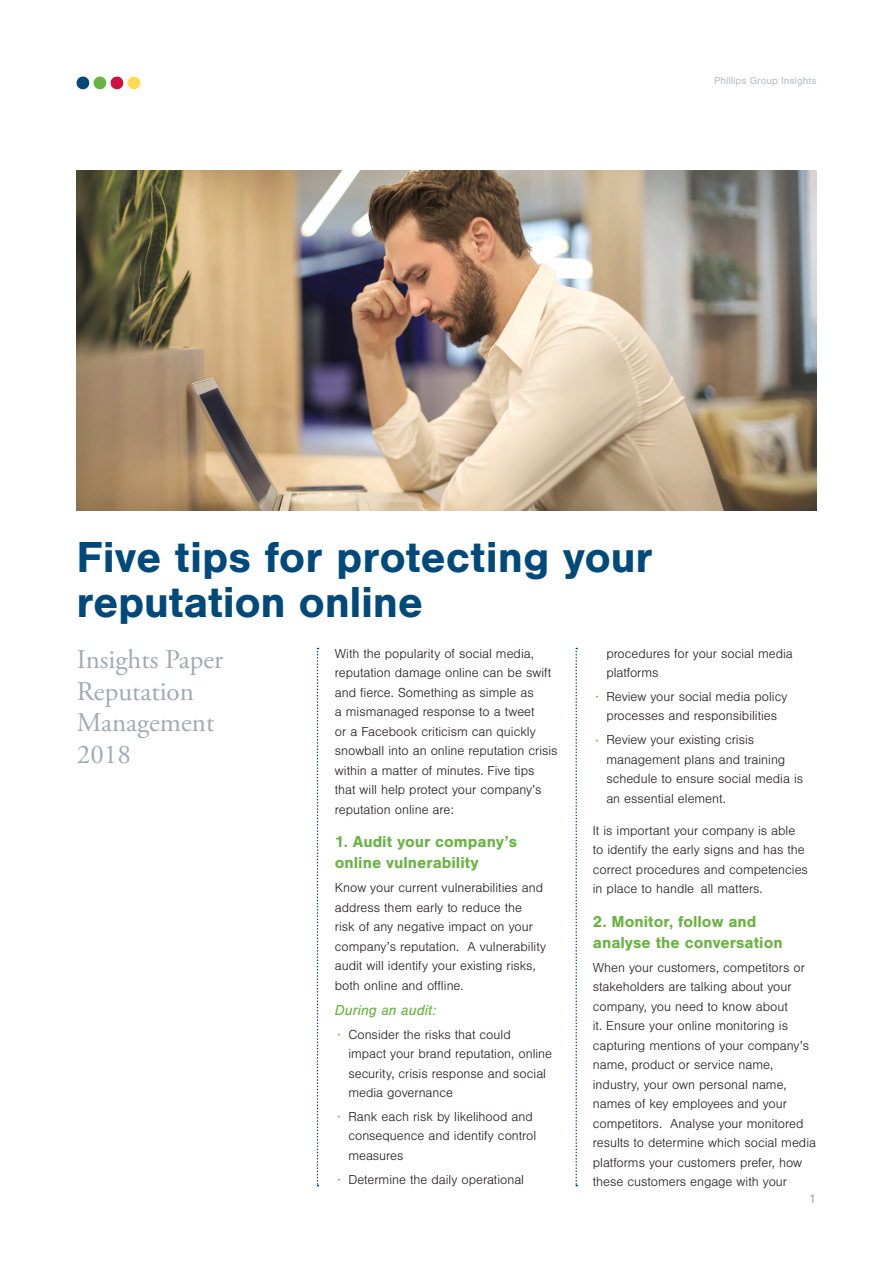
<style>
.page{position:relative;width:893px;height:1263px;background:#fff}
.page>*{position:absolute;margin:0;border:0;box-sizing:border-box;transform-origin:0 0}
.Heading_2_-_36pt_NAV{font:700 45px/45px "Nimbus San";letter-spacing:-.005em;color:#00497b}
.Body_Quote_-_14pt_Gr{font:27px/31.5px "Adobe Garamond Pro";color:#9faab2}
.Subhead_1_-_11pt_GRE{font:700 16.5px/21px "Nimbus San";color:#69b342}
.Subhead_2_-_10pt_GRE{font:italic 15px "Nimbus San";color:#69b342}
.PG_Body_Content_-_9p{font:300 13.5px/19.5px "Nimbus San";color:#231f20}
.t1{font:13.5px "Nimbus San";color:#9faab2}
.t2{font:10.5px "Nimbus San";color:#b8c0c7}
.s1{font-family:"Myriad Pro";font-weight:400;font-size:9px;color:#69b342}
</style>
<div class="page">
<svg style="left:76px;top:76px;width:65px;height:13px"></svg>
<svg style="left:317px;top:648px;width:1px;height:538px"></svg>
<svg style="left:575px;top:648px;width:2px;height:538px"></svg>
<img style="left:77px;top:170px;width:739px;height:340px">
<p class="t2" style="left:714px;top:74px;width:104px">Phillips Group Insights</p>
<p class="Heading_2_-_36pt_NAV" style="left:77px;top:534px;width:577px">Five tips for protecting your reputation online</p>
<p class="Body_Quote_-_14pt_Gr" style="left:77px;top:645px;width:148px">Insights Paper</p>
<p class="Body_Quote_-_14pt_Gr" style="left:77px;top:676px;width:139px">Reputation<br>Management</p>
<p class="Body_Quote_-_14pt_Gr" style="left:77px;top:739px;width:55px">2018</p>
<p class="PG_Body_Content_-_9p" style="left:335px;top:644px;width:224px">With the popularity of social media, reputation damage online can be swift and fierce. Something as simple as<br>a mismanaged response to a tweet<br>or a Facebook criticism can quickly snowball into an online reputation crisis within a matter of minutes. Five tips that will help protect your company’s reputation online are:</p>
<p class="Subhead_1_-_11pt_GRE" style="left:335px;top:831px;width:184px">1. Audit your company’s online vulnerability</p>
<p class="PG_Body_Content_-_9p" style="left:335px;top:878px;width:213px">Know your current vulnerabilities and address them early to reduce the<br>risk of any negative impact on your company’s reputation. A vulnerability audit will identify your existing risks, both online and offline.</p>
<p class="Subhead_2_-_10pt_GRE" style="left:335px;top:1001px;width:103px">During an audit:</p>
<p class="PG_Body_Content_-_9p" style="left:348px;top:1025px;width:205px;text-indent:-10px"><span class="s1">•</span> Consider the risks that could<br>impact your brand reputation, online security, crisis response and social media governance</p>
<p class="PG_Body_Content_-_9p" style="left:348px;top:1107px;width:189px;text-indent:-10px"><span class="s1">•</span> Rank each risk by likelihood and consequence and identify control measures</p>
<p class="PG_Body_Content_-_9p" style="left:338px;top:1170px;width:188px"><span class="s1">•</span> Determine the daily operational</p>
<p class="PG_Body_Content_-_9p" style="left:606px;top:644px;width:188px">procedures for your social media platforms</p>
<p class="PG_Body_Content_-_9p" style="left:596px;top:687px;width:193px;text-align:center"><span class="s1">•</span> Review your social media policy processes and responsibilities</p>
<p class="PG_Body_Content_-_9p" style="left:606px;top:730px;width:198px;text-indent:-10px"><span class="s1">•</span> Review your existing crisis management plans and training schedule to ensure social media is an essential element.</p>
<p class="PG_Body_Content_-_9p" style="left:593px;top:821px;width:217px">It is important your company is able to identify the early signs and has the correct procedures and competencies in place to handle all matters.</p>
<p class="Subhead_1_-_11pt_GRE" style="left:593px;top:911px;width:191px">2. Monitor, follow and analyse the conversation</p>
<p class="PG_Body_Content_-_9p" style="left:593px;top:958px;width:225px">When your customers, competitors or stakeholders are talking about your company, you need to know about<br>it. Ensure your online monitoring is capturing mentions of your company’s name, product or service name, industry, your own personal name, names of key employees and your competitors. Analyse your monitored results to determine which social media platforms your customers prefer, how these customers engage with your</p>
<p class="t1" style="left:809px;top:1191px;width:9px">1</p>
</div>
